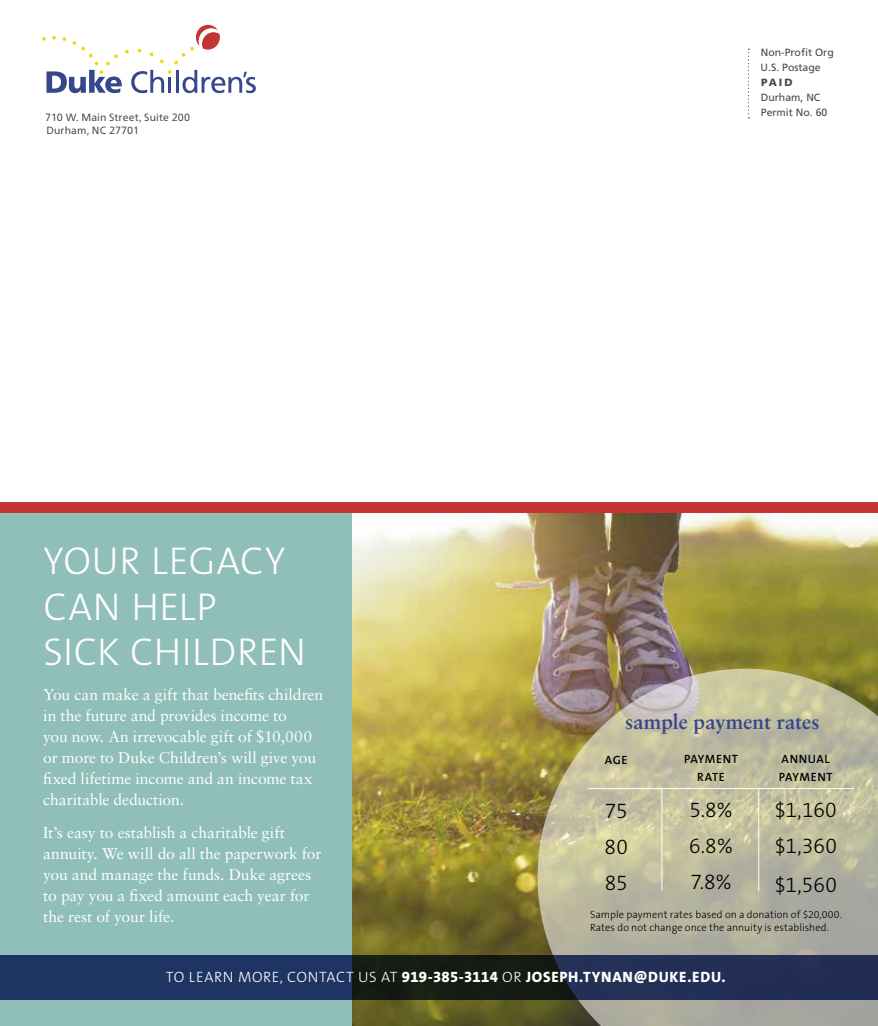
<style>
.page{position:relative;width:878px;height:1026px;background:#fff}
.page>*{position:absolute;margin:0;border:0;box-sizing:border-box;transform-origin:0 0}
.t1{font:300 39px/45px "The Sans B W3";letter-spacing:.01em;color:#fff}
.t2{font:300 21px/36px "The Sans B W3";letter-spacing:.005em;color:#000;text-align:justify}
.t3{font:700 21px "Sabon LT Std";letter-spacing:-.01em;color:#36478b}
.t4{font:15.75px/21px "Sabon";letter-spacing:-.01em;color:#fff}
.t5{font:800 15px "The Sans B W8";letter-spacing:.045em;color:#fff}
.t6{font:600 12px/18px "The Sans B W6";letter-spacing:.05em;color:#000;text-align:center}
.t7{font:300 10.5px/13.5px "The Sans B W3";letter-spacing:.01em;color:#000}
.t8{font:10.5px/15px "Frutiger";color:#484848}
.t9{font:10.5px/12.6px "Frutiger Neue LT Pro";letter-spacing:.015em;color:#393939}
.t10{font:900 10.5px "Frutiger";color:#484848}
.s1{font-family:"The Sans B W3";font-weight:300}
</style>
<div class="page">
<img style="left:351px;top:513px;width:527px;height:513px">
<div style="left:0;top:513px;width:351px;height:513px;background:#8fbfb8"></div>
<svg style="left:537px;top:669px;width:341px;height:357px;background:#b5b196"></svg>
<hr style="left:661px;top:789px;width:1px;height:102px;background:#fff">
<hr style="left:758px;top:788px;width:1px;height:103px;background:#fff">
<hr style="left:588px;top:788px;width:265px;height:1px;background:#fff">
<div style="left:0;top:502px;width:878px;height:11px;background:#c43434"></div>
<svg style="left:0;top:956px;width:878px;height:44px;background:#1d2c4b"></svg>
<svg style="left:42px;top:25px;width:214px;height:68px"></svg>
<svg style="left:748px;top:49px;width:1px;height:69px"></svg>
<p class="t9" style="left:45px;top:111px;width:147px">710 W. Main Street, Suite 200<br>Durham, NC 27701</p>
<h1 class="t1" style="left:43px;top:539px;width:264px">YOUR LEGACY<br>CAN HELP<br>SICK CHILDREN</h1>
<p class="t4" style="left:43px;top:684px;width:281px">You can make a gift that benefits children in the future and provides income to<br>you now. An irrevocable gift of $10,000 or more to Duke Children’s will give you fixed lifetime income and an income tax charitable deduction.</p>
<p class="t4" style="left:43px;top:822px;width:280px">It’s easy to establish a charitable gift annuity. We will do all the paperwork for you and manage the funds. Duke agrees to pay you a fixed amount each year for the rest of your life.</p>
<p class="t8" style="left:760px;top:45px;width:75px">Non-Profit Org<br>U.S. Postage</p>
<p class="t10" style="left:761px;top:76px;width:33px">PAID</p>
<p class="t8" style="left:760px;top:90px;width:68px">Durham, NC<br>Permit No. 60</p>
<h2 class="t3" style="left:625px;top:708px;width:196px">sample payment rates</h2>
<p class="t6" style="left:605px;top:751px;width:24px">AGE</p>
<h2 class="t2" style="left:604px;top:793px;width:25px">75<br>80<br>85</h2>
<p class="t6" style="left:684px;top:750px;width:55px">PAYMENT<br>RATE</p>
<h2 class="t2" style="left:689px;top:792px;width:45px">5.8% 6.8% 7.8%</h2>
<p class="t6" style="left:778px;top:750px;width:55px;text-align:left">ANNUAL<br>PAYMENT</p>
<h2 class="t2" style="left:774px;top:792px;width:64px">$1,160 $1,360</h2>
<h2 class="t2" style="left:774px;top:867px;width:64px">$1,560</h2>
<p class="t7" style="left:590px;top:907px;width:253px">Sample payment rates based on a donation of $20,000.<br>Rates do not change once the annuity is established.</p>
<p class="t5" style="left:166px;top:967px;width:561px"><span class="s1">TO LEARN MORE, CONTACT US AT</span> 919-385-3114 <span class="s1">OR</span> JOSEPH.TYNAN@DUKE.EDU.</p>
</div>
